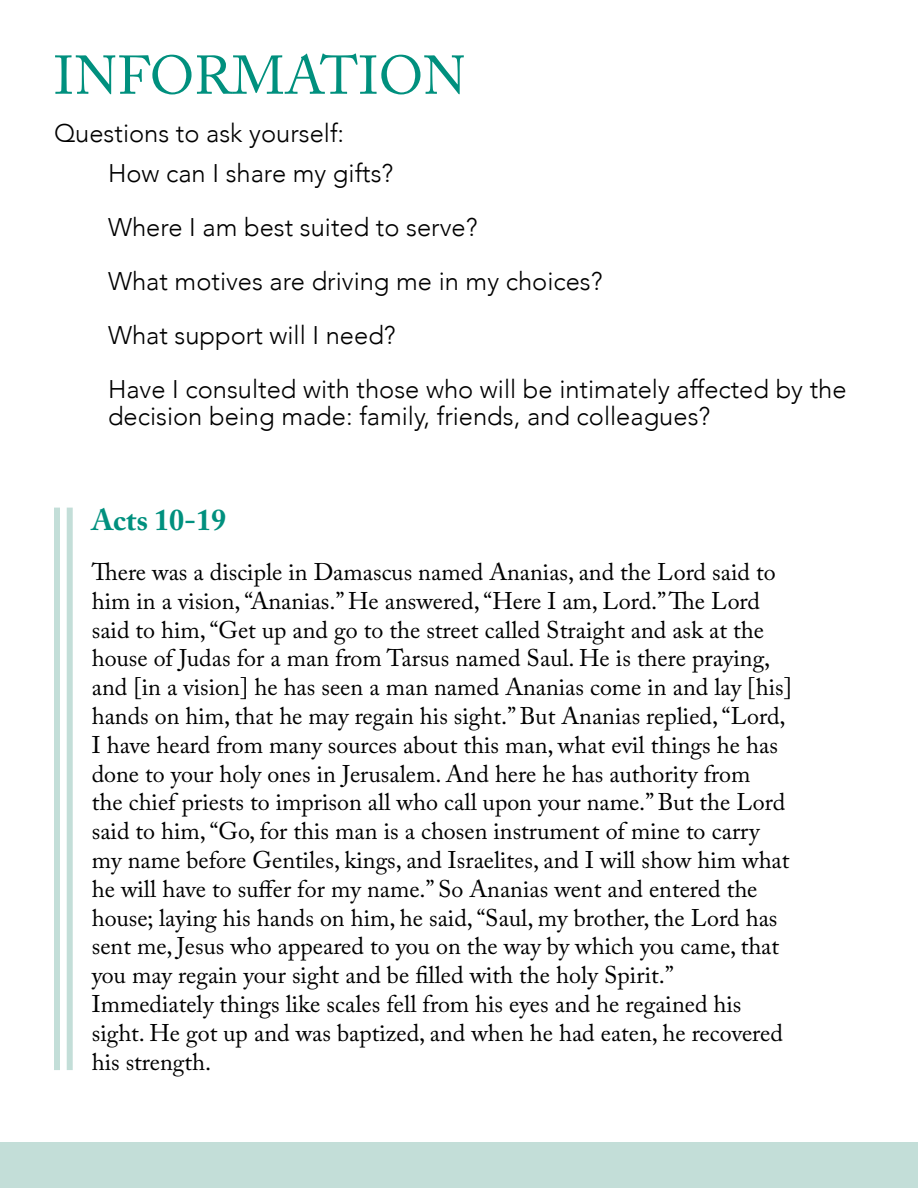
<style>
.page{position:relative;width:918px;height:1188px;background:#fff}
.page>*{position:absolute;margin:0;border:0;box-sizing:border-box;transform-origin:0 0}
.t1{font:54px "Adobe Caslon Pro";color:#00907e}
.t2{font:700 30px "Adobe Caslon Pro";color:#00907e}
.t3{font:300 25.5px/54px "Avenir";color:#000}
.t4{font:24px/28.8px "Adobe Caslon Pro";color:#000}
</style>
<div class="page">
<div style="left:54px;top:508px;width:6px;height:562px;background:#c3ded8"></div>
<div style="left:67px;top:508px;width:6px;height:562px;background:#c3ded8"></div>
<div style="left:0;top:1143px;width:918px;height:45px;background:#c3ded8"></div>
<h1 class="t1" style="left:54px;top:43px;width:414px">INFORMATION</h1>
<p class="t3" style="left:108px;top:113px;width:287px;line-height:40.5px;text-indent:-54px">Questions to ask yourself:<br>How can I share my gifts?</p>
<p class="t3" style="left:108px;top:200px;width:740px">Where I am best suited to serve?<br>What motives are driving me in my choices?<br>What support will I need?<br>Have I consulted with those who will be intimately affected by the</p>
<p class="t3" style="left:108px;top:389px;width:604px">decision being made: family, friends, and colleagues?</p>
<p class="t2" style="left:92px;top:502px;width:136px">Acts 10-19</p>
<p class="t4" style="left:92px;top:557px;width:702px">There was a disciple in Damascus named Ananias, and the Lord said to him in a vision, “Ananias.” He answered, “Here I am, Lord.” The Lord said to him, “Get up and go to the street called Straight and ask at the house of Judas for a man from Tarsus named Saul. He is there praying, and [in a vision] he has seen a man named Ananias come in and lay [his] hands on him, that he may regain his sight.” But Ananias replied, “Lord, I have heard from many sources about this man, what evil things he has done to your holy ones in Jerusalem. And here he has authority from<br>the chief priests to imprison all who call upon your name.” But the Lord said to him, “Go, for this man is a chosen instrument of mine to carry my name before Gentiles, kings, and Israelites, and I will show him what he will have to suffer for my name.” So Ananias went and entered the house; laying his hands on him, he said, “Saul, my brother, the Lord has sent me, Jesus who appeared to you on the way by which you came, that you may regain your sight and be filled with the holy Spirit.” Immediately things like scales fell from his eyes and he regained his sight. He got up and was baptized, and when he had eaten, he recovered his strength.</p>
</div>
